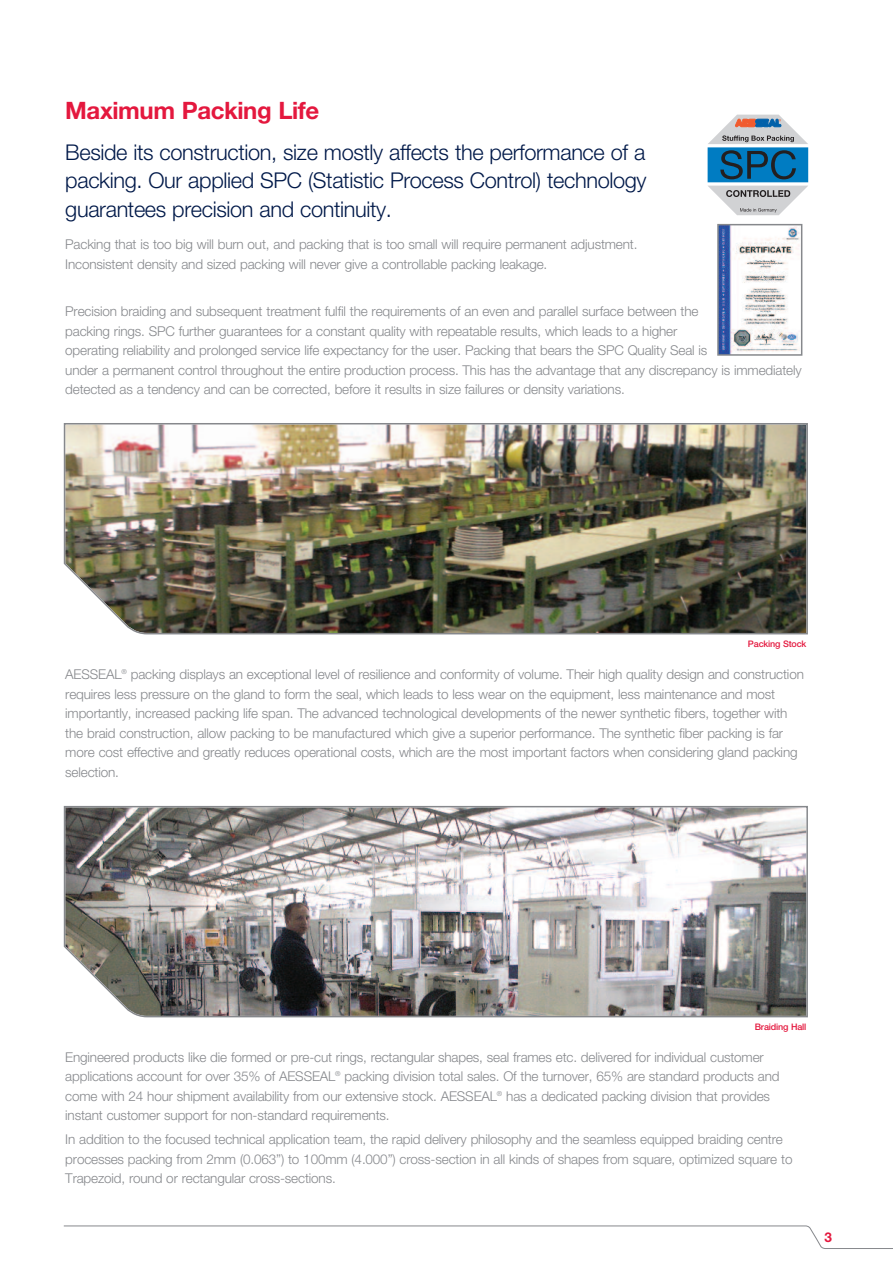
<style>
.page{position:relative;width:893px;height:1263px;background:#fff}
.page>*{position:absolute;margin:0;border:0;box-sizing:border-box;transform-origin:0 0}
.t1{font:700 24px "Helvetica Neue LTW1 G";letter-spacing:-.015em;color:#e4183e}
.t2{font:300 21.75px/28.5px "Helvetica Neue LTW1 G";letter-spacing:-.015em;color:#001949;text-align:justify}
.t3{font:300 13.5px/19.5px "Helvetica Neue LTW1 G";letter-spacing:-.01em;color:#86888c}
.t4{font:700 13.5px "Helvetica Neue LTW1 G";color:#e4183e}
.t5{font:500 9px "Helvetica Neue LTW1 G";letter-spacing:-.015em;color:#e4183e}
</style>
<div class="page">
<svg style="left:63px;top:1225px;width:830px;height:24px"></svg>
<svg style="left:708px;top:115px;width:100px;height:100px"></svg>
<img style="left:64px;top:423px;width:744px;height:211px">
<img style="left:720px;top:227px;width:79px;height:126px">
<div style="left:717px;top:224px;width:85px;height:132px;border:2px solid #86888c"></div>
<img style="left:64px;top:806px;width:744px;height:211px">
<h1 class="t1" style="left:65px;top:101px;width:256px">Maximum Packing Life</h1>
<h2 class="t2" style="left:65px;top:140px;width:583px">Beside its construction, size mostly affects the performance of a packing. Our applied SPC (Statistic Process Control) technology guarantees precision and continuity.</h2>
<p class="t3" style="left:65px;top:236px;width:574px">Packing that is too big will burn out, and packing that is too small will require permanent adjustment.<br>Inconsistent density and sized packing will never give a controllable packing leakage.</p>
<p class="t3" style="left:65px;top:303px;width:738px">Precision braiding and subsequent treatment fulfil the requirements of an even and parallel surface between the<br>packing rings. SPC further guarantees for a constant quality with repeatable results, which leads to a higher<br>operating reliability and prolonged service life expectancy for the user. Packing that bears the SPC Quality Seal is<br>under a permanent control throughout the entire production process. This has the advantage that any discrepancy is immediately detected as a tendency and can be corrected, before it results in size failures or density variations.</p>
<p class="t5" style="left:748px;top:640px;width:60px">Packing Stock</p>
<p class="t3" style="left:65px;top:666px;width:740px">AESSEAL<sup>®</sup> packing displays an exceptional level of resilience and conformity of volume. Their high quality design and construction requires less pressure on the gland to form the seal, which leads to less wear on the equipment, less maintenance and most importantly, increased packing life span. The advanced technological developments of the newer synthetic fibers, together with the braid construction, allow packing to be manufactured which give a superior performance. The synthetic fiber packing is far more cost effective and greatly reduces operational costs, which are the most important factors when considering gland packing selection.</p>
<p class="t5" style="left:755px;top:1023px;width:53px">Braiding Hall</p>
<p class="t3" style="left:65px;top:1048px;width:716px">Engineered products like die formed or pre-cut rings, rectangular shapes, seal frames etc. delivered for individual customer applications account for over 35% of AESSEAL<sup>®</sup> packing division total sales. Of the turnover, 65% are standard products and come with 24 hour shipment availability from our extensive stock. AESSEAL<sup>®</sup> has a dedicated packing division that provides instant customer support for non-standard requirements.</p>
<p class="t3" style="left:65px;top:1131px;width:729px">In addition to the focused technical application team, the rapid delivery philosophy and the seamless equipped braiding centre processes packing from 2mm (0.063”) to 100mm (4.000”) cross-section in all kinds of shapes from square, optimized square to<br>Trapezoid, round or rectangular cross-sections.</p>
<p class="t4" style="left:824px;top:1232px;width:9px">3</p>
</div>
